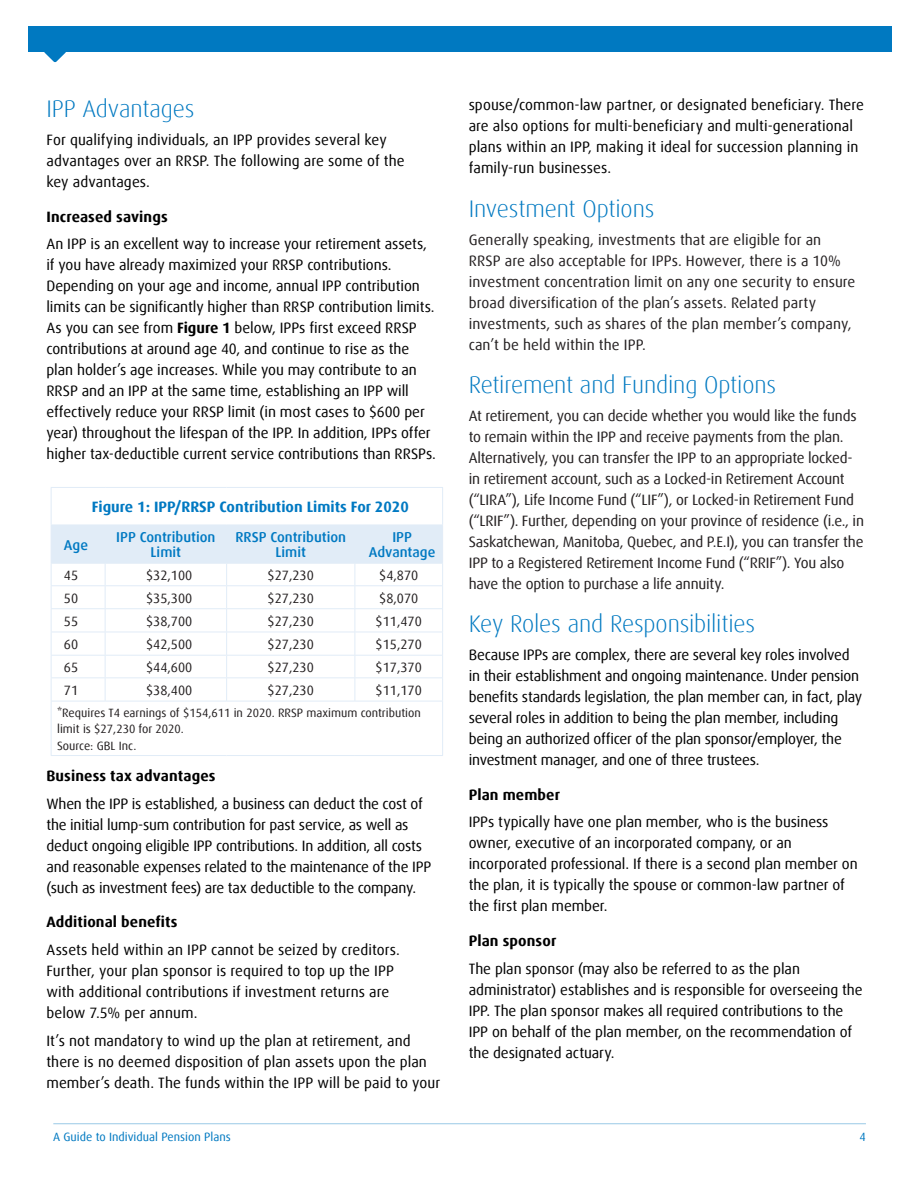
<style>
.page{position:relative;width:918px;height:1188px;background:#fff}
.page>*{position:absolute;margin:0;border:0;box-sizing:border-box;transform-origin:0 0}
.Brochure_-_TOC_Parag{font:300 24px "Dax Offc Pro";letter-spacing:-.005em;color:#0079c1}
.Brochure_-_TOC_Parag-2{font:15px/21px "Dax Offc Pro";letter-spacing:-.005em;color:#000}
.Brochure_-_TOC_Parag-3{font:15px/21px "Dax Offc Pro";letter-spacing:-.01em;color:#231f20}
.Brochure_-_TOC_Parag-4{font:700 15px "Dax Offc Pro";letter-spacing:.01em;color:#000}
.t1{font:700 15px "Dax Offc Pro";color:#0079c2}
.t2{font:500 14.25px/15px "Dax Offc Pro";color:#0079c2;text-align:center}
.t3{font:13.5px "Dax Offc Pro";color:#231f20}
.t4{font:12px/16.5px "Dax Offc Pro";color:#231f20}
.t5{font:12px "Dax Offc Pro";color:#0079c1}
.s1{font-weight:700}
</style>
<div class="page">
<hr style="left:53px;top:1123px;width:813px;height:1px;background:#99c9e6">
<div style="left:28px;top:26px;width:864px;height:27px;background:#0079c1"></div>
<svg style="left:44px;top:52px;width:22px;height:11px"></svg>
<hr style="left:51px;top:487px;width:54px;height:1px;background:#e1ecf7">
<hr style="left:51px;top:488px;width:1px;height:37px;background:#e1ecf7">
<hr style="left:105px;top:487px;width:122px;height:1px;background:#e1ecf7">
<hr style="left:227px;top:487px;width:128px;height:1px;background:#e1ecf7">
<hr style="left:355px;top:487px;width:88px;height:1px;background:#e1ecf7">
<hr style="left:442px;top:488px;width:1px;height:37px;background:#e1ecf7">
<hr style="left:51px;top:701px;width:54px;height:1px;background:#e1ecf7">
<hr style="left:51px;top:701px;width:1px;height:54px;background:#e1ecf7">
<hr style="left:105px;top:701px;width:122px;height:1px;background:#e1ecf7">
<hr style="left:51px;top:755px;width:54px;height:1px;background:#e1ecf7">
<hr style="left:105px;top:755px;width:122px;height:1px;background:#e1ecf7">
<hr style="left:227px;top:755px;width:128px;height:1px;background:#e1ecf7">
<hr style="left:355px;top:755px;width:88px;height:1px;background:#e1ecf7">
<svg style="left:51px;top:525px;width:392px;height:176px"></svg>
<hr style="left:442px;top:701px;width:1px;height:54px;background:#e1ecf7">
<hr style="left:227px;top:608px;width:128px;height:1px;background:#e1ecf7">
<hr style="left:355px;top:608px;width:88px;height:1px;background:#e1ecf7">
<hr style="left:227px;top:632px;width:128px;height:1px;background:#e1ecf7">
<hr style="left:355px;top:632px;width:88px;height:1px;background:#e1ecf7">
<hr style="left:227px;top:655px;width:128px;height:1px;background:#e1ecf7">
<hr style="left:355px;top:655px;width:88px;height:1px;background:#e1ecf7">
<hr style="left:227px;top:677px;width:128px;height:1px;background:#e1ecf7">
<hr style="left:355px;top:677px;width:88px;height:1px;background:#e1ecf7">
<hr style="left:227px;top:701px;width:128px;height:1px;background:#e1ecf7">
<hr style="left:355px;top:701px;width:88px;height:1px;background:#e1ecf7">
<p class="Brochure_-_TOC_Parag" style="left:46px;top:94px;width:150px">IPP Advantages</p>
<p class="Brochure_-_TOC_Parag-2" style="left:46px;top:130px;width:360px">For qualifying individuals, an IPP provides several key advantages over an RRSP. The following are some of the key advantages.</p>
<p class="Brochure_-_TOC_Parag-4" style="left:46px;top:207px;width:123px">Increased savings</p>
<p class="Brochure_-_TOC_Parag-2" style="left:46px;top:234px;width:391px">An IPP is an excellent way to increase your retirement assets, if you have already maximized your RRSP contributions.<br>Depending on your age and income, annual IPP contribution limits can be significantly higher than RRSP contribution limits.<br>As you can see from <span class="s1">Figure 1</span> below, IPPs first exceed RRSP contributions at around age 40, and continue to rise as the plan holder’s age increases. While you may contribute to an RRSP and an IPP at the same time, establishing an IPP will effectively reduce your RRSP limit (in most cases to $600 per year) throughout the lifespan of the IPP. In addition, IPPs offer higher tax-deductible current service contributions than RRSPs.</p>
<p class="t1" style="left:92px;top:497px;width:319px">Figure 1: IPP/RRSP Contribution Limits For 2020</p>
<p class="t2" style="left:64px;top:537px;width:26px">Age</p>
<p class="t2" style="left:116px;top:530px;width:101px">IPP Contribution<br>Limit</p>
<p class="t2" style="left:235px;top:530px;width:112px">RRSP Contribution<br>Limit</p>
<p class="t2" style="left:369px;top:530px;width:68px">IPP<br>Advantage</p>
<p class="t3" style="left:64px;top:566px;width:16px">45</p>
<p class="t3" style="left:146px;top:566px;width:48px">$32,100</p>
<p class="t3" style="left:268px;top:566px;width:48px">$27,230</p>
<p class="t3" style="left:379px;top:566px;width:41px">$4,870</p>
<p class="t3" style="left:64px;top:589px;width:16px">50</p>
<p class="t3" style="left:146px;top:589px;width:48px">$35,300</p>
<p class="t3" style="left:268px;top:589px;width:48px">$27,230</p>
<p class="t3" style="left:379px;top:589px;width:41px">$8,070</p>
<p class="t3" style="left:64px;top:612px;width:16px">55</p>
<p class="t3" style="left:146px;top:612px;width:48px">$38,700</p>
<p class="t3" style="left:268px;top:612px;width:48px">$27,230</p>
<p class="t3" style="left:376px;top:612px;width:48px">$11,470</p>
<p class="t3" style="left:64px;top:636px;width:16px">60</p>
<p class="t3" style="left:146px;top:636px;width:48px">$42,500</p>
<p class="t3" style="left:268px;top:636px;width:48px">$27,230</p>
<p class="t3" style="left:376px;top:636px;width:48px">$15,270</p>
<p class="t3" style="left:64px;top:658px;width:16px">65</p>
<p class="t3" style="left:146px;top:658px;width:48px">$44,600</p>
<p class="t3" style="left:268px;top:658px;width:48px">$27,230</p>
<p class="t3" style="left:376px;top:658px;width:48px">$17,370</p>
<p class="t3" style="left:64px;top:681px;width:16px">71</p>
<p class="t3" style="left:146px;top:681px;width:48px">$38,400</p>
<p class="t3" style="left:268px;top:681px;width:48px">$27,230</p>
<p class="t3" style="left:376px;top:681px;width:48px">$11,170</p>
<p class="t4" style="left:57px;top:704px;width:365px">*Requires T4 earnings of $154,611 in 2020. RRSP maximum contribution limit is $27,230 for 2020.<br>Source: GBL Inc.</p>
<p class="Brochure_-_TOC_Parag-4" style="left:46px;top:766px;width:171px">Business tax advantages</p>
<p class="Brochure_-_TOC_Parag-2" style="left:46px;top:793px;width:386px">When the IPP is established, a business can deduct the cost of the initial lump-sum contribution for past service, as well as deduct ongoing eligible IPP contributions. In addition, all costs and reasonable expenses related to the maintenance of the IPP (such as investment fees) are tax deductible to the company.</p>
<p class="Brochure_-_TOC_Parag-4" style="left:46px;top:912px;width:133px">Additional benefits</p>
<p class="Brochure_-_TOC_Parag-2" style="left:46px;top:940px;width:355px">Assets held within an IPP cannot be seized by creditors.<br>Further, your plan sponsor is required to top up the IPP with additional contributions if investment returns are below 7.5% per annum.</p>
<p class="Brochure_-_TOC_Parag-2" style="left:46px;top:1030px;width:395px">It’s not mandatory to wind up the plan at retirement, and there is no deemed disposition of plan assets upon the plan member’s death. The funds within the IPP will be paid to your</p>
<p class="Brochure_-_TOC_Parag-2" style="left:469px;top:95px;width:397px">spouse/common-law partner, or designated beneficiary. There are also options for multi-beneficiary and multi-generational plans within an IPP, making it ideal for succession planning in family-run businesses.</p>
<p class="Brochure_-_TOC_Parag" style="left:469px;top:193px;width:187px">Investment Options</p>
<p class="Brochure_-_TOC_Parag-3" style="left:469px;top:229px;width:388px">Generally speaking, investments that are eligible for an RRSP are also acceptable for IPPs. However, there is a 10% investment concentration limit on any one security to ensure broad diversification of the plan’s assets. Related party investments, such as shares of the plan member’s company, can’t be held within the IPP.</p>
<p class="Brochure_-_TOC_Parag" style="left:469px;top:369px;width:309px">Retirement and Funding Options</p>
<p class="Brochure_-_TOC_Parag-3" style="left:469px;top:405px;width:397px">At retirement, you can decide whether you would like the funds to remain within the IPP and receive payments from the plan.<br>Alternatively, you can transfer the IPP to an appropriate locked&shy;in retirement account, such as a Locked-in Retirement Account (“LIRA”), Life Income Fund (“LIF”), or Locked-in Retirement Fund (“LRIF”). Further, depending on your province of residence (i.e., in Saskatchewan, Manitoba, Quebec, and P.E.I), you can transfer the IPP to a Registered Retirement Income Fund (“RRIF”). You also have the option to purchase a life annuity.</p>
<p class="Brochure_-_TOC_Parag" style="left:469px;top:609px;width:288px">Key Roles and Responsibilities</p>
<p class="Brochure_-_TOC_Parag-2" style="left:469px;top:644px;width:395px">Because IPPs are complex, there are several key roles involved in their establishment and ongoing maintenance. Under pension benefits standards legislation, the plan member can, in fact, play several roles in addition to being the plan member, including being an authorized officer of the plan sponsor/employer, the investment manager, and one of three trustees.</p>
<p class="Brochure_-_TOC_Parag-4" style="left:469px;top:785px;width:93px">Plan member</p>
<p class="Brochure_-_TOC_Parag-2" style="left:469px;top:812px;width:391px">IPPs typically have one plan member, who is the business owner, executive of an incorporated company, or an incorporated professional. If there is a second plan member on the plan, it is typically the spouse or common-law partner of the first plan member.</p>
<p class="Brochure_-_TOC_Parag-4" style="left:469px;top:931px;width:89px">Plan sponsor</p>
<p class="Brochure_-_TOC_Parag-2" style="left:469px;top:958px;width:395px">The plan sponsor (may also be referred to as the plan administrator) establishes and is responsible for overseeing the IPP. The plan sponsor makes all required contributions to the IPP on behalf of the plan member, on the recommendation of the designated actuary.</p>
<p class="t5" style="left:53px;top:1129px;width:179px">A Guide to Individual Pension Plans</p>
<p class="t5" style="left:860px;top:1129px;width:8px">4</p>
</div>
